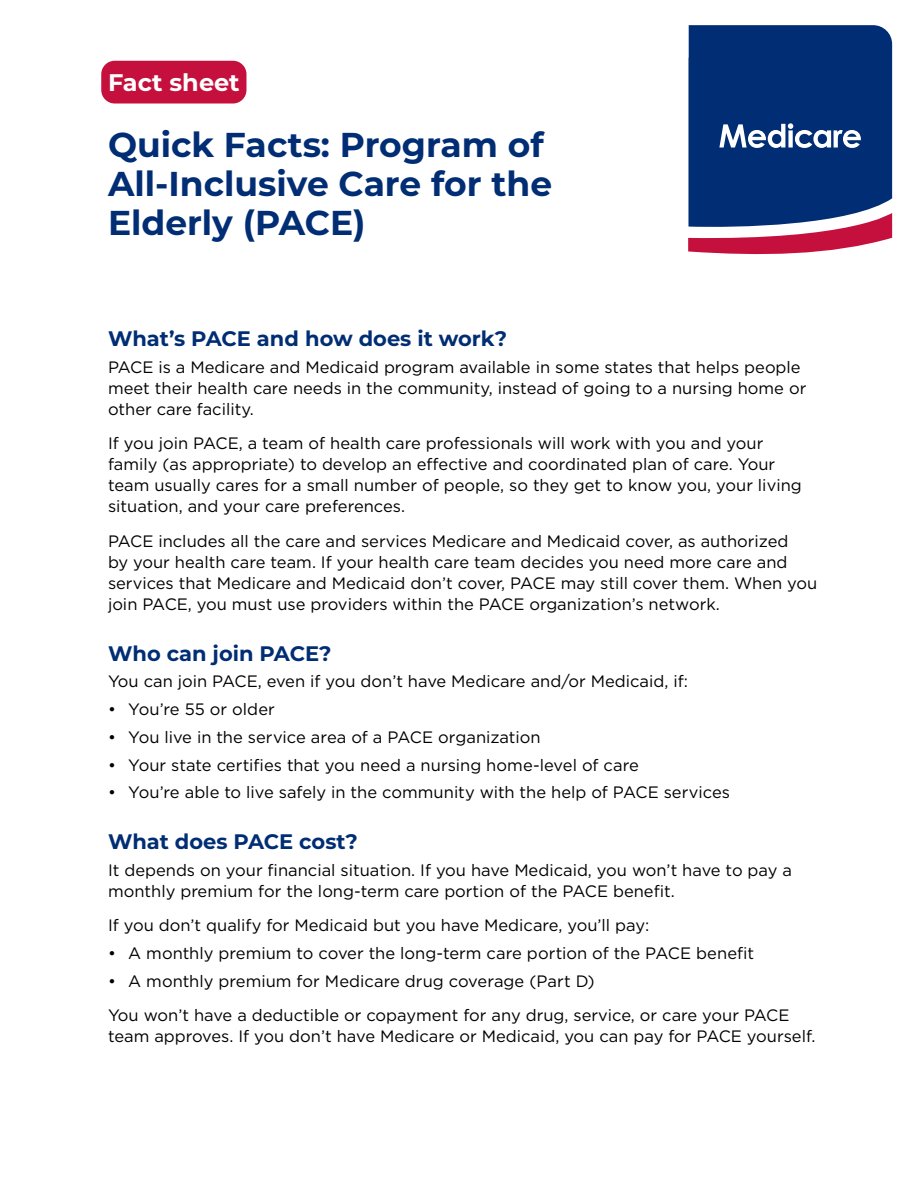
<style>
.page{position:relative;width:918px;height:1188px;background:#fff}
.page>*{position:absolute;margin:0;border:0;box-sizing:border-box;transform-origin:0 0}
.t1{font:700 34.5px/39px "Montserrat";color:#002d74}
.fact_sheet{font:700 24px "Montserrat";color:#fff}
.t2{font:700 21px "Montserrat";color:#002d74}
.text_no_indent{font:16.5px/21px "Gotham";color:#000}
.text_before_bullet{font:16.5px "Gotham";color:#000}
</style>
<div class="page">
<div style="left:101px;top:61px;width:145px;height:43px;background:#c50f3c;border-radius:14px"></div>
<svg style="left:688px;top:25px;width:204px;height:230px;background:#2b417e"></svg>
<h1 class="fact_sheet" style="left:108px;top:65px;width:133px">Fact sheet</h1>
<h1 class="t1" style="left:108px;top:123px;width:446px">Quick Facts: Program of<br>All-Inclusive Care for the<br>Elderly (PACE)</h1>
<h2 class="t2" style="left:108px;top:324px;width:401px">What’s PACE and how does it work?</h2>
<p class="text_no_indent" style="left:108px;top:356px;width:700px">PACE is a Medicare and Medicaid program available in some states that helps people meet their health care needs in the community, instead of going to a nursing home or other care facility.</p>
<p class="text_no_indent" style="left:108px;top:433px;width:695px">If you join PACE, a team of health care professionals will work with you and your family (as appropriate) to develop an effective and coordinated plan of care. Your team usually cares for a small number of people, so they get to know you, your living situation, and your care preferences.</p>
<p class="text_no_indent" style="left:108px;top:530px;width:711px">PACE includes all the care and services Medicare and Medicaid cover, as authorized<br>by your health care team. If your health care team decides you need more care and services that Medicare and Medicaid don’t cover, PACE may still cover them. When you join PACE, you must use providers within the PACE organization’s network.</p>
<h2 class="t2" style="left:108px;top:638px;width:225px">Who can join PACE?</h2>
<p class="text_before_bullet" style="left:108px;top:671px;width:581px">You can join PACE, even if you don’t have Medicare and/or Medicaid, if:</p>
<p class="text_no_indent" style="left:108px;top:698px;width:168px">• You’re 55 or older</p>
<p class="text_no_indent" style="left:108px;top:726px;width:434px">• You live in the service area of a PACE organization</p>
<p class="text_no_indent" style="left:108px;top:754px;width:533px">• Your state certifies that you need a nursing home-level of care</p>
<p class="text_no_indent" style="left:108px;top:782px;width:624px">• You’re able to live safely in the community with the help of PACE services</p>
<h2 class="t2" style="left:108px;top:827px;width:251px">What does PACE cost?</h2>
<p class="text_no_indent" style="left:108px;top:859px;width:686px">It depends on your financial situation. If you have Medicaid, you won’t have to pay a monthly premium for the long-term care portion of the PACE benefit.</p>
<p class="text_before_bullet" style="left:108px;top:915px;width:543px">If you don’t qualify for Medicaid but you have Medicare, you’ll pay:</p>
<p class="text_no_indent" style="left:108px;top:942px;width:648px">• A monthly premium to cover the long-term care portion of the PACE benefit</p>
<p class="text_no_indent" style="left:108px;top:970px;width:488px">• A monthly premium for Medicare drug coverage (Part D)</p>
<p class="text_no_indent" style="left:108px;top:1005px;width:709px">You won’t have a deductible or copayment for any drug, service, or care your PACE team approves. If you don’t have Medicare or Medicaid, you can pay for PACE yourself.</p>
</div>
